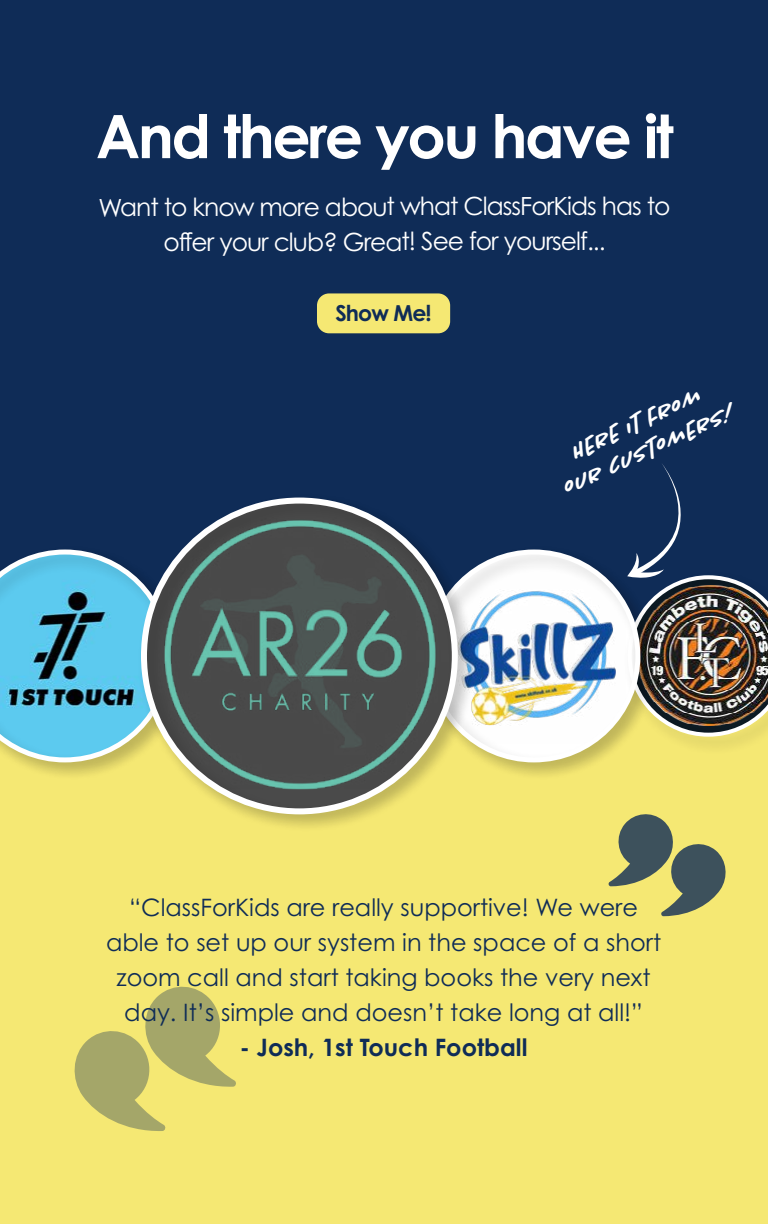
<style>
.page{position:relative;width:768px;height:1224px;background:#0f2c57}
.page>*{position:absolute;margin:0;border:0;box-sizing:border-box;transform-origin:0 0}
.t1{font:700 60px "Century Gothic Pro";letter-spacing:-.04em;color:#fff}
.t2{font:25px/35px "Century Gothic Pro";letter-spacing:-.045em;color:#fff;text-align:center}
.t3{font:24px/35px "Century Gothic Pro";color:#0f2c57;text-align:center}
.t4{font:italic 500 24px/28.7px "Chantal";color:#fff;text-align:center}
.t5{font:700 24px "Century Gothic Pro";color:#0f2c57}
.t6{font:700 22px "Century Gothic Pro";letter-spacing:-.045em;color:#0f2c57}
</style>
<div class="page">
<div style="left:0;top:639px;width:768px;height:585px;background:#f5e873"></div>
<div style="left:317px;top:293px;width:133px;height:40px;background:#f5e873;border-radius:12px"></div>
<div style="left:623px;top:570px;width:145px;height:185px;background:#f1e471"></div>
<div style="left:0;top:545px;width:191px;height:237px;background:#000;opacity:.2"></div>
<svg style="left:0;top:550px;width:136px;height:212px"></svg>
<div style="left:423px;top:545px;width:237px;height:237px;background:#000;opacity:.2"></div>
<svg style="left:74px;top:986px;width:162px;height:145px"></svg>
<svg style="left:608px;top:814px;width:118px;height:102px"></svg>
<div style="left:136px;top:493px;width:341px;height:341px;background:#000;opacity:.2"></div>
<img style="left:627px;top:464px;width:141px;height:273px">
<h1 class="t1" style="left:96px;top:99px;width:579px">And there you have it</h1>
<p class="t2" style="left:98px;top:189px;width:574px">Want to know more about what ClassForKids has to offer your club? Great! See for yourself...</p>
<p class="t6" style="left:335px;top:299px;width:98px">Show Me!</p>
<p class="t4" style="left:546px;top:448px;width:187px;rotate:-24deg">Here it from our customers!</p>
<p class="t3" style="left:106px;top:889px;width:557px">“ClassForKids are really supportive! We were able to set up our system in the space of a short zoom call and start taking books the very next day. It’s simple and doesn’t take long at all!”</p>
<p class="t5" style="left:240px;top:1032px;width:289px">- Josh, 1st Touch Football</p>
</div>
